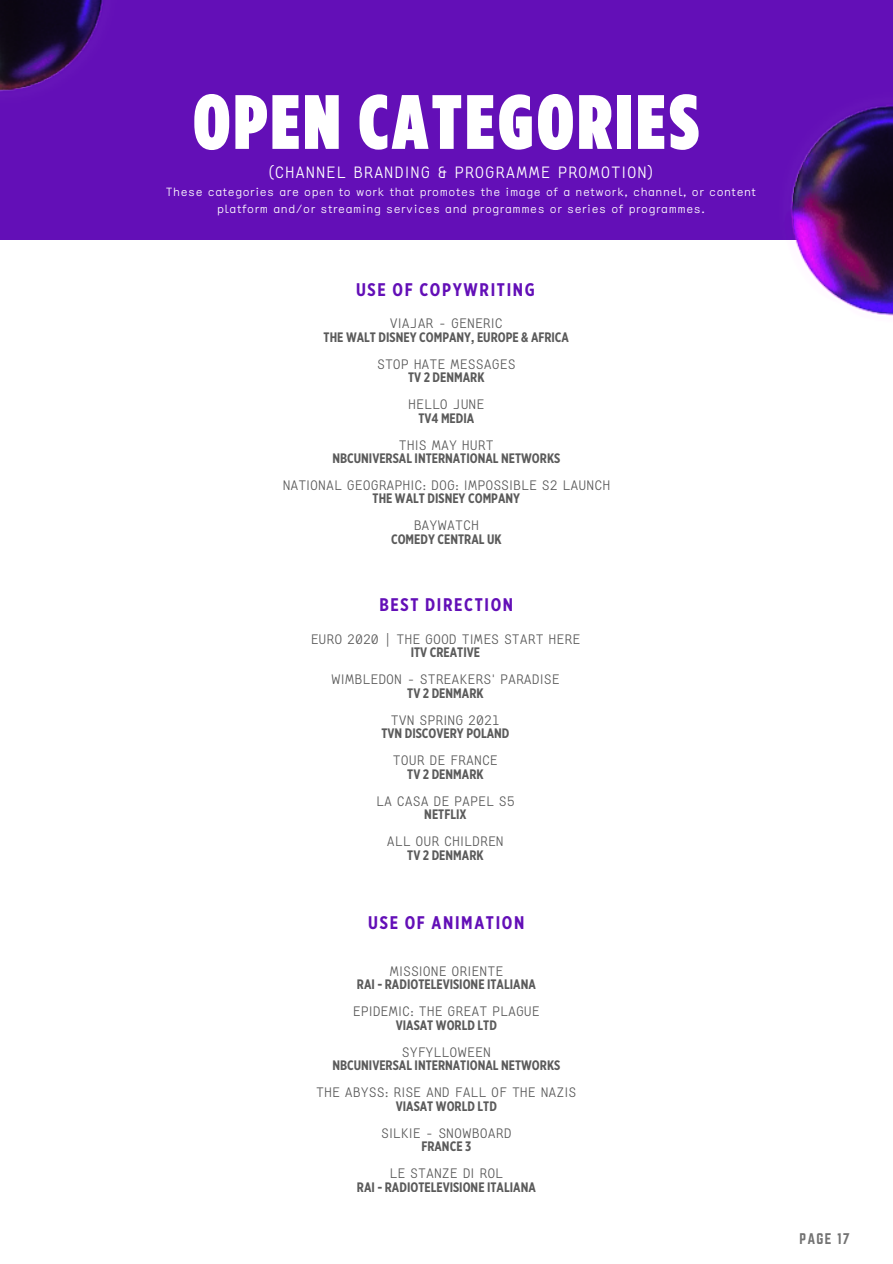
<style>
.page{position:relative;width:893px;height:1264px;background:#fff}
.page>*{position:absolute;margin:0;border:0;box-sizing:border-box;transform-origin:0 0}
.t1{font:900 76.8px "Gotham Condensed";letter-spacing:.05em;color:#fff}
.t2{font:700 18.3px "Gotham X Narrow";letter-spacing:.09em;color:#630fb7}
.t3{font:16.35px "Proxy Mono BETA Regular Two";letter-spacing:.05em;color:#fff}
.t4{font:13.65px "Proxy Mono BETA Regular Two";color:#000}
.t5{font:700 13.65px "Gotham X Narrow";color:#000}
.t6{font:13.5px "Norwester";letter-spacing:.09em;color:#737373}
.t7{font:11.85px/16.8px "Proxy Mono BETA Regular Two";letter-spacing:.05em;color:#fff;text-align:center}
</style>
<div class="page">
<div style="left:0;top:0;width:892px;height:239px;background:#630fb7"></div>
<img style="left:0;top:0;width:103px;height:92px">
<img style="left:777px;top:105px;width:115px;height:211px">
<h1 class="t1" style="left:193px;top:75px;width:507px">OPEN CATEGORIES</h1>
<p class="t3" style="left:269px;top:162px;width:384px">(CHANNEL BRANDING &amp; PROGRAMME PROMOTION)</p>
<p class="t7" style="left:166px;top:184px;width:591px">These categories are open to work that promotes the image of a network, channel, or content platform and/or streaming services and programmes or series of programmes.</p>
<h2 class="t2" style="left:356px;top:278px;width:180px">USE OF COPYWRITING</h2>
<p class="t4" style="left:390px;top:315px;width:114px">VIAJAR - GENERIC</p>
<p class="t5" style="left:323px;top:328px;width:247px">THE WALT DISNEY COMPANY, EUROPE &amp; AFRICA</p>
<p class="t4" style="left:377px;top:355px;width:140px">STOP HATE MESSAGES</p>
<p class="t5" style="left:408px;top:369px;width:78px">TV 2 DENMARK</p>
<p class="t4" style="left:408px;top:396px;width:78px">HELLO JUNE</p>
<p class="t5" style="left:418px;top:409px;width:57px">TV4 MEDIA</p>
<p class="t4" style="left:399px;top:436px;width:96px">THIS MAY HURT</p>
<p class="t5" style="left:332px;top:450px;width:229px">NBCUNIVERSAL INTERNATIONAL NETWORKS</p>
<p class="t4" style="left:282px;top:477px;width:329px">NATIONAL GEOGRAPHIC: DOG: IMPOSSIBLE S2 LAUNCH</p>
<p class="t5" style="left:372px;top:490px;width:149px">THE WALT DISNEY COMPANY</p>
<p class="t4" style="left:413px;top:517px;width:67px">BAYWATCH</p>
<p class="t5" style="left:391px;top:531px;width:112px">COMEDY CENTRAL UK</p>
<h2 class="t2" style="left:379px;top:593px;width:135px">BEST DIRECTION</h2>
<p class="t4" style="left:310px;top:631px;width:271px">EURO 2020 | THE GOOD TIMES START HERE</p>
<p class="t5" style="left:411px;top:644px;width:71px">ITV CREATIVE</p>
<p class="t4" style="left:331px;top:671px;width:230px">WIMBLEDON - STREAKERS' PARADISE</p>
<p class="t5" style="left:407px;top:684px;width:78px">TV 2 DENMARK</p>
<p class="t4" style="left:391px;top:711px;width:110px">TVN SPRING 2021</p>
<p class="t5" style="left:381px;top:725px;width:130px">TVN DISCOVERY POLAND</p>
<p class="t4" style="left:393px;top:752px;width:106px">TOUR DE FRANCE</p>
<p class="t5" style="left:407px;top:765px;width:78px">TV 2 DENMARK</p>
<p class="t4" style="left:376px;top:792px;width:140px">LA CASA DE PAPEL S5</p>
<p class="t5" style="left:424px;top:806px;width:44px">NETFLIX</p>
<p class="t4" style="left:387px;top:833px;width:118px">ALL OUR CHILDREN</p>
<p class="t5" style="left:407px;top:846px;width:78px">TV 2 DENMARK</p>
<h2 class="t2" style="left:368px;top:911px;width:158px">USE OF ANIMATION</h2>
<p class="t4" style="left:389px;top:962px;width:115px">MISSIONE ORIENTE</p>
<p class="t5" style="left:357px;top:976px;width:180px">RAI - RADIOTELEVISIONE ITALIANA</p>
<p class="t4" style="left:353px;top:1003px;width:188px">EPIDEMIC: THE GREAT PLAGUE</p>
<p class="t5" style="left:396px;top:1016px;width:103px">VIASAT WORLD LTD</p>
<p class="t4" style="left:402px;top:1043px;width:91px">SYFYLLOWEEN</p>
<p class="t5" style="left:332px;top:1057px;width:229px">NBCUNIVERSAL INTERNATIONAL NETWORKS</p>
<p class="t4" style="left:316px;top:1084px;width:262px">THE ABYSS: RISE AND FALL OF THE NAZIS</p>
<p class="t5" style="left:396px;top:1097px;width:103px">VIASAT WORLD LTD</p>
<p class="t4" style="left:381px;top:1124px;width:132px">SILKIE - SNOWBOARD</p>
<p class="t5" style="left:421px;top:1138px;width:51px">FRANCE 3</p>
<p class="t4" style="left:389px;top:1165px;width:115px">LE STANZE DI ROL</p>
<p class="t5" style="left:357px;top:1178px;width:180px">RAI - RADIOTELEVISIONE ITALIANA</p>
<p class="t6" style="left:799px;top:1230px;width:52px">PAGE 17</p>
</div>
